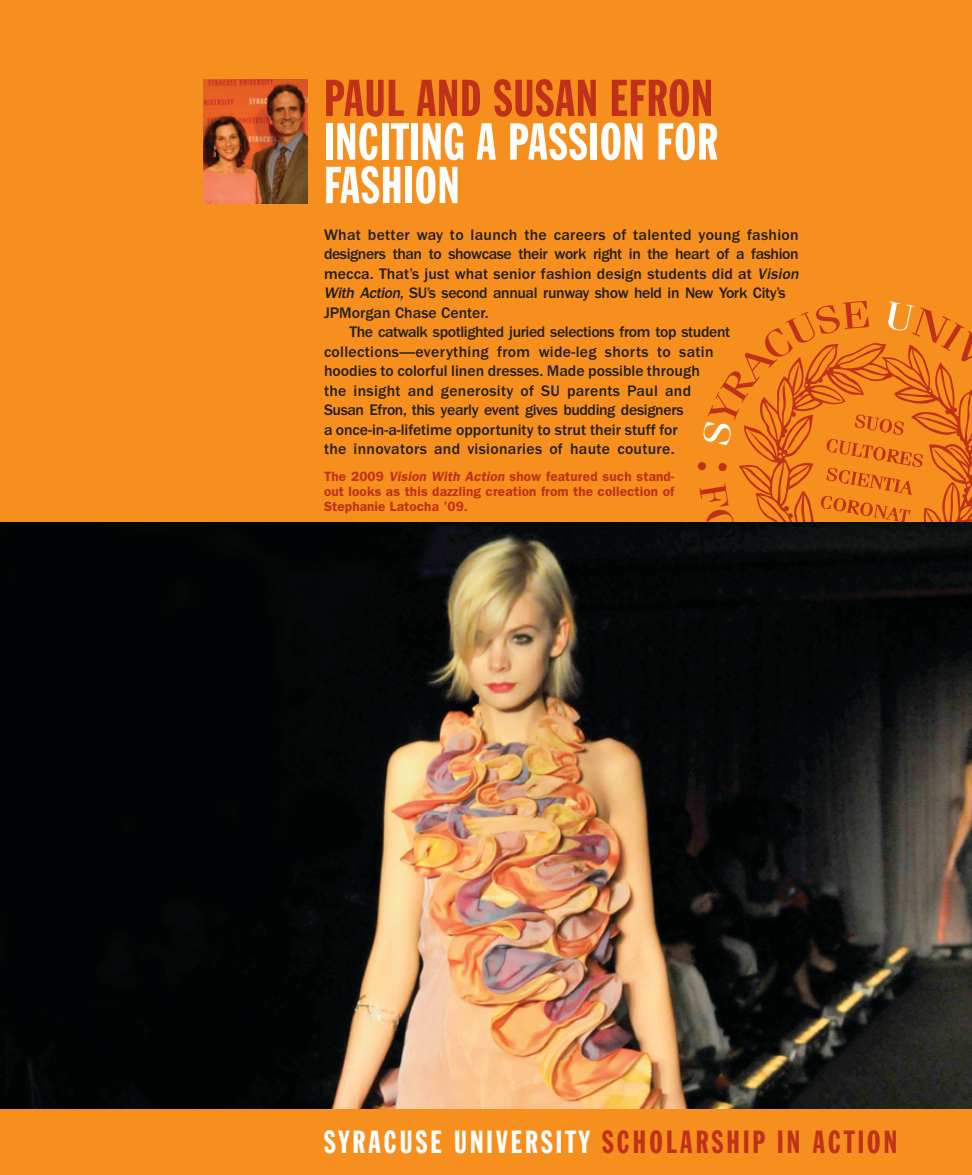
<style>
.page{position:relative;width:972px;height:1175px;background:#fff}
.page>*{position:absolute;margin:0;border:0;box-sizing:border-box;transform-origin:0 0}
.t1{font:51px/43.5px "Franklin Gothic Extra Cond";letter-spacing:.02em;color:#fff}
.t2{font:51px "Franklin Gothic Extra Cond";letter-spacing:.02em;color:#c0311a}
.t3{font:31.5px "Franklin Gothic Extra Cond";color:#c0311a}
.t4{font:31.5px "Franklin Gothic Extra Cond";color:#fff}
.t5{font:500 15.75px "Franklin Gothic";letter-spacing:-.025em;color:#231f20}
.t6{font:500 15.75px "Franklin Gothic";letter-spacing:.02em;color:#231f20}
.t7{font:500 15.75px "Franklin Gothic";color:#231f20}
.t8{font:600 13.5px/15px "Franklin Gothic";letter-spacing:.01em;color:#c0311a;text-align:justify}
.s1{font-style:italic}
.s2{color:#fff}
</style>
<div class="page">
<div style="left:0;top:0;width:972px;height:1174px;background:#f78f1e"></div>
<svg style="left:698px;top:301px;width:274px;height:221px"></svg>
<img style="left:204px;top:79px;width:103px;height:124px">
<img style="left:0;top:522px;width:972px;height:586px">
<h1 class="t2" style="left:324px;top:71px;width:390px">PAUL AND SUSAN EFRON</h1>
<h1 class="t1" style="left:324px;top:120px;width:395px">INCITING A PASSION FOR<br>FASHION</h1>
<p class="t6" style="left:324px;top:226px;width:476px">What better way to launch the careers of talented young fashion</p>
<p class="t5" style="left:324px;top:245px;width:476px">designers than to showcase their work right in the heart of a fashion</p>
<p class="t7" style="left:324px;top:265px;width:479px">mecca. That’s just what senior fashion design students did at <span class="s1">Vision</span></p>
<p class="t5" style="left:324px;top:284px;width:463px"><span class="s1">With Action,</span> SU’s second annual runway show held in New York City’s</p>
<p class="t7" style="left:324px;top:304px;width:166px">JPMorgan Chase Center.</p>
<p class="t5" style="left:349px;top:323px;width:382px">The catwalk spotlighted juried selections from top student</p>
<p class="t6" style="left:324px;top:343px;width:391px">collections—everything from wide-leg shorts to satin</p>
<p class="t7" style="left:324px;top:362px;width:378px">hoodies to colorful linen dresses. Made possible through</p>
<p class="t6" style="left:324px;top:382px;width:369px">the insight and generosity of SU parents Paul and</p>
<p class="t5" style="left:324px;top:401px;width:361px">Susan Efron, this yearly event gives budding designers</p>
<p class="t7" style="left:324px;top:421px;width:355px">a once-in-a-lifetime opportunity to strut their stuff for</p>
<p class="t6" style="left:324px;top:440px;width:352px">the innovators and visionaries of haute couture.</p>
<p class="t8" style="left:324px;top:468px;width:352px">The 2009 <span class="s1">Vision With Action</span> show featured such stand&shy;out looks as this dazzling creation from the collection of Stephanie Latocha ’09.</p>
<h2 class="t4" style="left:324px;top:1124px;width:45px">SYRACUSE</h2>
<h2 class="t4" style="left:454px;top:1124px;width:71px">UNIVERSIT</h2>
<h2 class="t3" style="left:579px;top:1124px;width:39px"><span class="s2">Y</span> SCHOLARSHIP</h2>
<h2 class="t3" style="left:777px;top:1124px;width:51px">IN ACTION</h2>
</div>
